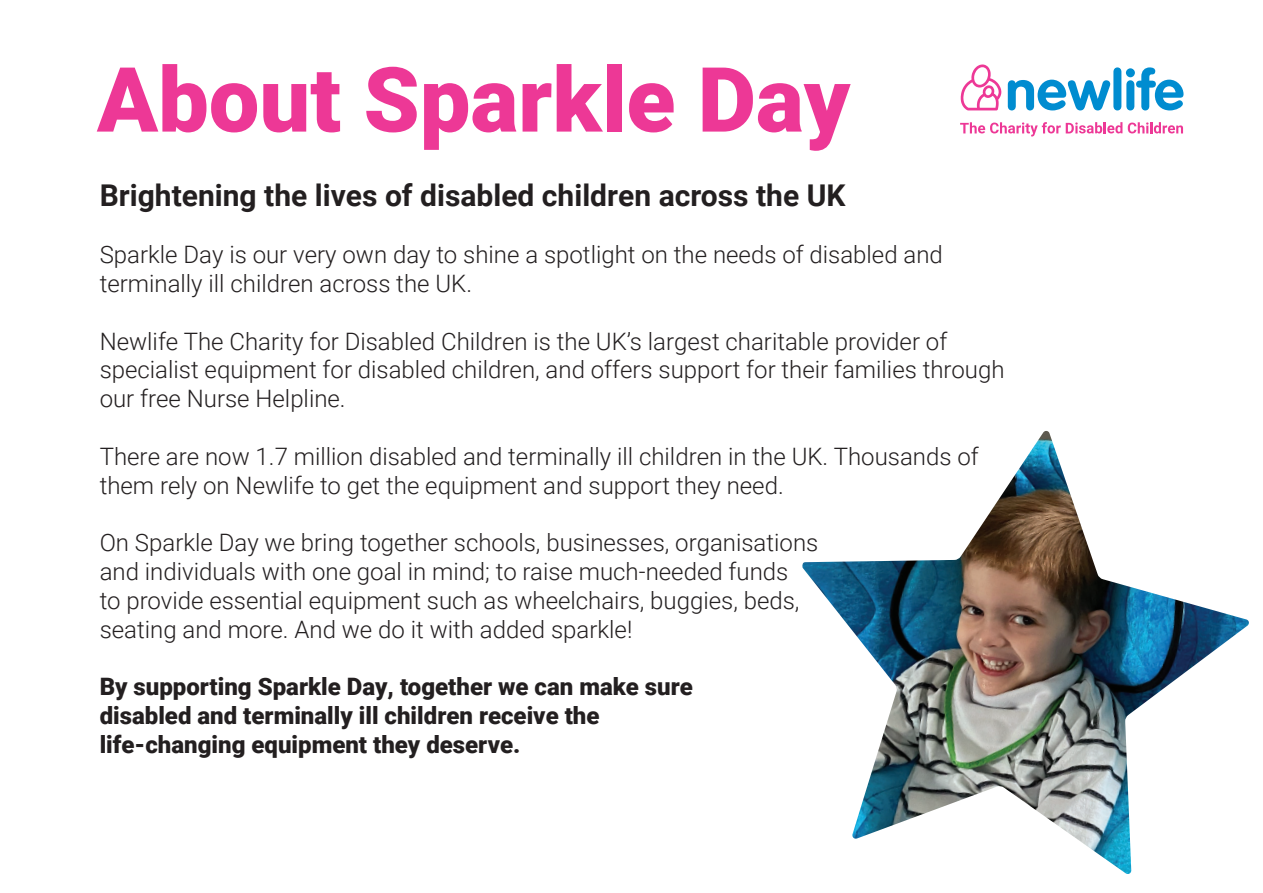
<style>
.page{position:relative;width:1263px;height:893px;background:#fff}
.page>*{position:absolute;margin:0;border:0;box-sizing:border-box;transform-origin:0 0}
.t1{font:900 90px "Roboto";color:#ed3896}
.t2{font:700 30px "Roboto";color:#231f20}
.t3{font:300 24px/28.8px "Roboto";color:#231f20}
.t4{font:900 24px/28.8px "Roboto";color:#231f20}
</style>
<div class="page">
<img style="left:802px;top:431px;width:447px;height:443px">
<svg style="left:961px;top:64px;width:40px;height:46px"></svg>
<svg style="left:960px;top:122px;width:162px;height:15px"></svg>
<svg style="left:1128px;top:122px;width:55px;height:11px"></svg>
<svg style="left:1008px;top:80px;width:102px;height:30px"></svg>
<div style="left:1113px;top:67px;width:8px;height:43px;background:#008cd0;border-radius:4px"></div>
<svg style="left:1126px;top:67px;width:57px;height:43px"></svg>
<h1 class="t1" style="left:97px;top:37px;width:755px">About Sparkle Day</h1>
<p class="t2" style="left:100px;top:174px;width:747px">Brightening the lives of disabled children across the UK</p>
<p class="t3" style="left:100px;top:239px;width:845px">Sparkle Day is our very own day to shine a spotlight on the needs of disabled and terminally ill children across the UK.</p>
<p class="t3" style="left:100px;top:326px;width:906px">Newlife The Charity for Disabled Children is the UK’s largest charitable provider of specialist equipment for disabled children, and offers support for their families through our free Nurse Helpline.</p>
<p class="t3" style="left:100px;top:441px;width:881px">There are now 1.7 million disabled and terminally ill children in the UK. Thousands of them rely on Newlife to get the equipment and support they need.</p>
<p class="t3" style="left:100px;top:527px;width:720px">On Sparkle Day we bring together schools, businesses, organisations and individuals with one goal in mind; to raise much-needed funds<br>to provide essential equipment such as wheelchairs, buggies, beds, seating and more. And we do it with added sparkle!</p>
<p class="t4" style="left:100px;top:671px;width:595px">By supporting Sparkle Day, together we can make sure disabled and terminally ill children receive the life-changing equipment they deserve.</p>
</div>
